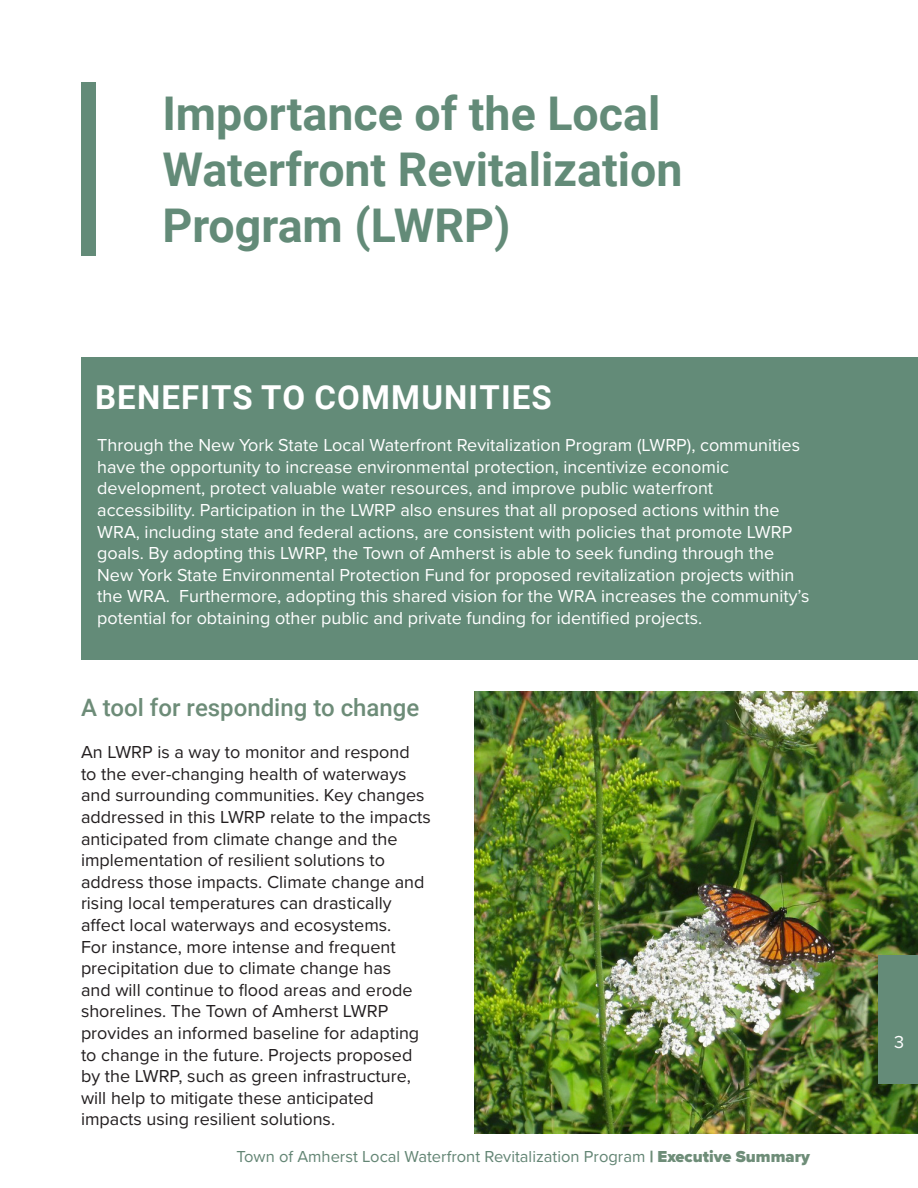
<style>
.page{position:relative;width:918px;height:1188px;background:#fff}
.page>*{position:absolute;margin:0;border:0;box-sizing:border-box;transform-origin:0 0}
.Heading_1{font:700 46.5px/55.8px "Roboto";color:#638b78}
.Heading_1-2{font:700 33px "Roboto";letter-spacing:.035em;color:#fff}
.Heading_2{font:500 24px "Roboto";color:#6d8c78}
.t1{font:18px/21.6px "Proxima Nova";color:#fff}
.t2{font:18px/21.6px "Proxima Nova";color:#231f20}
.t3{font:16.5px "Proxima Nova";color:#638574}
.s1{font-weight:900;color:#6e8d78}
</style>
<div class="page">
<img style="left:475px;top:691px;width:443px;height:443px">
<div style="left:81px;top:82px;width:14px;height:174px;background:#638b78"></div>
<div style="left:81px;top:357px;width:837px;height:303px;background:#638b78"></div>
<div style="left:879px;top:955px;width:39px;height:129px;background:#648b78"></div>
<p class="Heading_1" style="left:162px;top:84px;width:522px">Importance of the Local<br>Waterfront Revitalization<br>Program (LWRP)</p>
<p class="Heading_1-2" style="left:95px;top:374px;width:458px">BENEFITS TO COMMUNITIES</p>
<p class="t1" style="left:97px;top:434px;width:714px">Through the New York State Local Waterfront Revitalization Program (LWRP), communities have the opportunity to increase environmental protection, incentivize economic development, protect valuable water resources, and improve public waterfront accessibility. Participation in the LWRP also ensures that all proposed actions within the WRA, including state and federal actions, are consistent with policies that promote LWRP goals. By adopting this LWRP, the Town of Amherst is able to seek funding through the New York State Environmental Protection Fund for proposed revitalization projects within the WRA. Furthermore, adopting this shared vision for the WRA increases the community’s potential for obtaining other public and private funding for identified projects.</p>
<p class="Heading_2" style="left:81px;top:691px;width:340px">A tool for responding to change</p>
<p class="t2" style="left:81px;top:741px;width:351px">An LWRP is a way to monitor and respond<br>to the ever-changing health of waterways and surrounding communities. Key changes addressed in this LWRP relate to the impacts anticipated from climate change and the implementation of resilient solutions to address those impacts. Climate change and rising local temperatures can drastically affect local waterways and ecosystems.<br>For instance, more intense and frequent precipitation due to climate change has<br>and will continue to flood areas and erode shorelines. The Town of Amherst LWRP provides an informed baseline for adapting to change in the future. Projects proposed by the LWRP, such as green infrastructure, will help to mitigate these anticipated impacts using resilient solutions.</p>
<p class="t3" style="left:237px;top:1144px;width:575px">Town of Amherst Local Waterfront Revitalization Program <span class="s1">| Executive Summary</span></p>
<p class="t1" style="left:894px;top:1030px;width:12px">3</p>
</div>
